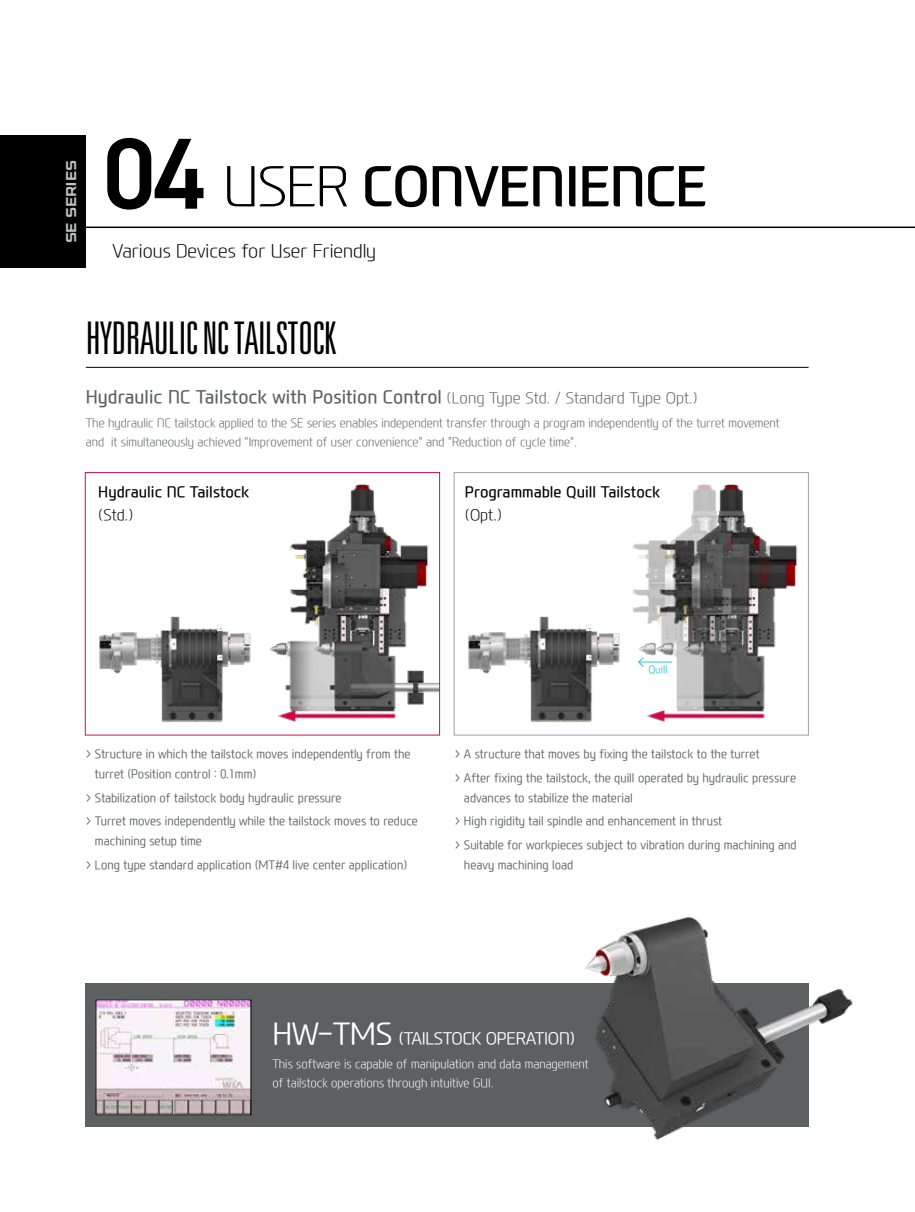
<style>
.page{position:relative;width:915px;height:1212px;background:#fff}
.page>*{position:absolute;margin:0;border:0;box-sizing:border-box;transform-origin:0 0}
.t1{font:700 54px "Modern H";letter-spacing:-.025em;color:#000}
.t2{font:300 ultra-condensed 45px "Univers LT Std";letter-spacing:-.02em;color:#000}
.t3{font:500 18px "Modern H";color:#5d6061}
.t4{font:300 18px "Modern H Eco";color:#000}
.t5{font:300 16.5px "Modern H";letter-spacing:-.02em;color:#fff}
.t6{font:500 15px "Modern H";color:#000}
.t7{font:300 15px "Modern H Eco";color:#000}
.t8{font:13.5px "HD Logo OTF";letter-spacing:-.025em;color:#c0c1c2}
.t9{font:300 12px/23.7px "Modern H";color:#5d6061;scale:.95 1}
.t10{font:300 12px/19.5px "Modern H Eco";color:#5d6061;scale:.95 1}
.t11{font:300 12px/19.5px "Modern H Eco";color:#fff;scale:.95 1}
.t12{font:300 10.5px "Modern H";color:#39c2d7;scale:.95 1}
.s1{font-family:"DIN2014";font-weight:600;font-size:101.25px}
.s2{font-family:"Modern H Eco";font-weight:300}
.s3{font-family:"Modern H Eco";font-weight:300;font-size:15px}
.s4{font-size:30px}
</style>
<div class="page">
<img style="left:99px;top:484px;width:338px;height:239px">
<div style="left:85px;top:472px;width:354px;height:263px;border:1px solid #d70f52"></div>
<hr style="left:86px;top:227px;width:828px;height:1px;background:#000">
<div style="left:0;top:135px;width:86px;height:133px;background:#000"></div>
<hr style="left:86px;top:367px;width:722px;height:1px;background:#000">
<div style="left:85px;top:983px;width:723px;height:144px;background:#5d6061"></div>
<img style="left:585px;top:916px;width:268px;height:225px">
<img style="left:98px;top:1002px;width:151px;height:111px">
<img style="left:468px;top:484px;width:329px;height:239px">
<div style="left:454px;top:472px;width:354px;height:263px;border:1px solid #9fa4a6"></div>
<hr style="left:638px;top:662px;width:33px;height:1px;background:#39c2d7">
<svg style="left:637px;top:657px;width:6px;height:10px"></svg>
<p class="t8" style="left:64px;top:243px;width:85px;rotate:-90deg">SE Series</p>
<h1 class="t1" style="left:103px;top:148px;width:606px"><span class="s1">04</span> <span class="s2">USER</span> CONVENIENCE</h1>
<h3 class="t4" style="left:113px;top:239px;width:265px">Various Devices for User Friendly</h3>
<h2 class="t2" style="left:86px;top:314px;width:252px">HYDRAULIC NC TAILSTOCK</h2>
<h3 class="t3" style="left:86px;top:385px;width:613px">Hydraulic NC Tailstock with Position Control <span class="s3">(Long Type Std. / Standard Type Opt.)</span></h3>
<p class="t10" style="left:86px;top:413px;width:731px">The hydraulic NC tailstock applied to the SE series enables independent transfer through a program independently of the turret movement and it simultaneously achieved "Improvement of user convenience" and "Reduction of cycle time".</p>
<p class="t6" style="left:98px;top:482px;width:153px">Hydraulic NC Tailstock</p>
<p class="t7" style="left:98px;top:504px;width:37px">(Std.)</p>
<p class="t6" style="left:464px;top:482px;width:197px">Programmable Quill Tailstock</p>
<p class="t7" style="left:464px;top:504px;width:39px">(Opt.)</p>
<p class="t9" style="left:95px;top:744px;width:333px;line-height:19.5px;text-indent:-9px">&gt; Structure in which the tailstock moves independently from the turret (Position control : 0.1mm)</p>
<p class="t9" style="left:86px;top:785px;width:351px">&gt; Stabilization of tailstock body hydraulic pressure<br>&gt; Turret moves independently while the tailstock moves to reduce</p>
<p class="t9" style="left:86px;top:829px;width:339px;text-indent:9px">machining setup time<br>&gt; Long type standard application (MT#4 live center application)</p>
<p class="t12" style="left:648px;top:662px;width:22px">Quill</p>
<p class="t9" style="left:454px;top:742px;width:360px">&gt; A structure that moves by fixing the tailstock to the turret<br>&gt; After fixing the tailstock, the quill operated by hydraulic pressure</p>
<p class="t9" style="left:454px;top:785px;width:361px;text-indent:9px">advances to stabilize the material<br>&gt; High rigidity tail spindle and enhancement in thrust<br>&gt; Suitable for workpieces subject to vibration during machining and</p>
<p class="t9" style="left:464px;top:852px;width:117px">heavy machining load</p>
<h3 class="t5" style="left:272px;top:1027px;width:304px"><span class="s4">HW-TMS</span> (TAILSTOCK OPERATION)</h3>
<p class="t11" style="left:272px;top:1053px;width:334px">This software is capable of manipulation and data management of tailstock operations through intuitive GUI.</p>
</div>
